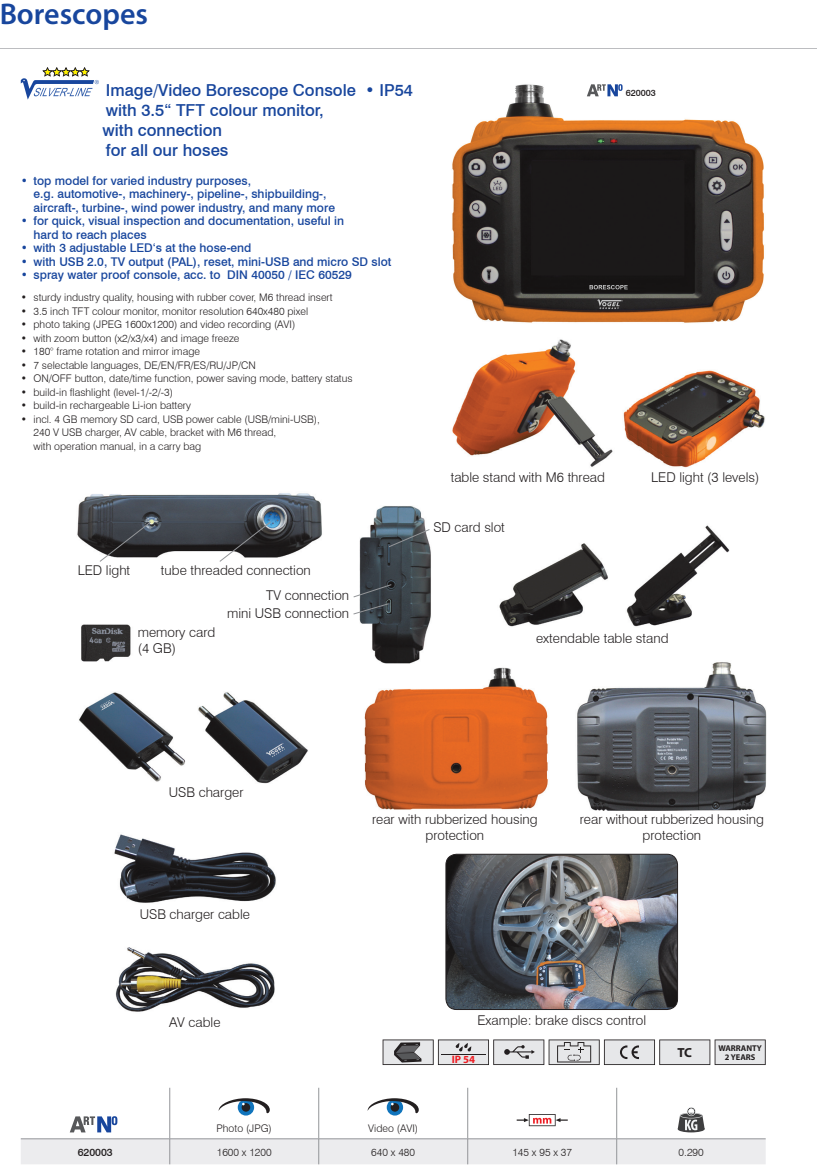
<style>
.page{position:relative;width:817px;height:1174px;background:#fff}
.page>*{position:absolute;margin:0;border:0;box-sizing:border-box;transform-origin:0 0}
.t1{font:600 30px "Myriad Pro";color:#18469d}
.t2{font:500 16.5px/19.8px "Swiss 721 BT";color:#18469d}
.t3{font:300 13.5px/16.2px "Swiss 721 BT";color:#231f20;text-align:center}
.t4{font:700 13.2px "Myriad Pro";color:#231f20}
.t5{font:500 12px/13.5px "Swiss 721 BT";color:#18469d}
.t6{font:700 10.8px "Myriad Pro";color:#ee1d23}
.t7{font:300 10.5px/13.5px "Swiss 721 BT";color:#231f20}
.t8{font:500 10.5px "Swiss 721 BT";color:#231f20}
.t9{font:500 9px "Swiss 721 BT";color:#231f20}
.t10{font:700 8.4px/8.6px "Myriad Pro";color:#231f20;text-align:center}
</style>
<div class="page">
<hr style="left:0;top:48px;width:816px;height:1px;background:#bcbdc0">
<svg style="left:382px;top:1039px;width:383px;height:25px;background:#ccccce"></svg>
<hr style="left:169px;top:1087px;width:1px;height:51px;background:#939598">
<hr style="left:318px;top:1087px;width:1px;height:51px;background:#939598">
<hr style="left:467px;top:1087px;width:1px;height:51px;background:#939598">
<hr style="left:616px;top:1087px;width:1px;height:51px;background:#939598">
<svg style="left:21px;top:1138px;width:744px;height:26px;background:#e8e8ea"></svg>
<svg style="left:70px;top:1116px;width:47px;height:16px"></svg>
<div style="left:238px;top:1098px;width:16px;height:17px;background:#1074bc;border-radius:50%"></div>
<svg style="left:218px;top:1098px;width:52px;height:16px"></svg>
<div style="left:386px;top:1098px;width:17px;height:17px;background:#1074bc;border-radius:50%"></div>
<svg style="left:367px;top:1098px;width:51px;height:16px"></svg>
<svg style="left:516px;top:1114px;width:51px;height:11px"></svg>
<svg style="left:677px;top:1125px;width:27px;height:7px"></svg>
<svg style="left:677px;top:1107px;width:27px;height:22px"></svg>
<svg style="left:21px;top:67px;width:78px;height:33px"></svg>
<img style="left:577px;top:662px;width:190px;height:149px">
<img style="left:364px;top:667px;width:184px;height:143px">
<img style="left:115px;top:947px;width:160px;height:65px">
<img style="left:452px;top:339px;width:161px;height:128px">
<img style="left:623px;top:370px;width:142px;height:98px">
<img style="left:446px;top:854px;width:231px;height:155px">
<div style="left:445px;top:853px;width:232px;height:156px;border:1px solid #231f20;border-radius:11px"></div>
<img style="left:81px;top:624px;width:50px;height:38px">
<img style="left:359px;top:506px;width:72px;height:157px">
<img style="left:626px;top:525px;width:103px;height:102px">
<img style="left:499px;top:543px;width:109px;height:84px">
<img style="left:77px;top:493px;width:245px;height:65px">
<img style="left:114px;top:834px;width:162px;height:69px">
<img style="left:452px;top:84px;width:312px;height:239px">
<img style="left:79px;top:692px;width:106px;height:90px">
<img style="left:198px;top:692px;width:110px;height:91px">
<svg style="left:586px;top:84px;width:36px;height:12px"></svg>
<svg style="left:388px;top:528px;width:42px;height:19px"></svg>
<svg style="left:353px;top:583px;width:39px;height:32px"></svg>
<svg style="left:99px;top:521px;width:52px;height:41px;background:#4f5054"></svg>
<svg style="left:219px;top:521px;width:52px;height:41px;background:#555659"></svg>
<h1 class="t1" style="left:0;top:-5px;width:150px">Borescopes</h1>
<h2 class="t2" style="left:102px;top:80px;width:312px">Image/Video Borescope Console • IP54 with 3.5“ TFT colour monitor,<br>with connection<br>for all our hoses</h2>
<p class="t5" style="left:34px;top:174px;width:303px;text-indent:-13px">• top model for varied industry purposes,<br>e.g. automotive-, machinery-, pipeline-, shipbuilding-, aircraft-, turbine-, wind power industry, and many more</p>
<p class="t5" style="left:34px;top:214px;width:312px;text-indent:-13px">• for quick, visual inspection and documentation, useful in hard to reach places</p>
<p class="t5" style="left:21px;top:241px;width:232px">• with 3 adjustable LED‘s at the hose-end</p>
<p class="t5" style="left:21px;top:255px;width:372px">• with USB 2.0, TV output (PAL), reset, mini-USB and micro SD slot</p>
<p class="t5" style="left:21px;top:268px;width:332px">• spray water proof console, acc. to DIN 40050 / IEC 60529</p>
<p class="t7" style="left:21px;top:290px;width:313px">• sturdy industry quality, housing with rubber cover, M6 thread insert</p>
<p class="t7" style="left:21px;top:304px;width:289px">• 3.5 inch TFT colour monitor, monitor resolution 640x480 pixel</p>
<p class="t7" style="left:21px;top:317px;width:276px">• photo taking (JPEG 1600x1200) and video recording (AVI)</p>
<p class="t7" style="left:21px;top:331px;width:220px">• with zoom button (x2/x3/x4) and image freeze</p>
<p class="t7" style="left:21px;top:344px;width:181px">• 180° frame rotation and mirror image</p>
<p class="t7" style="left:21px;top:358px;width:236px">• 7 selectable languages, DE/EN/FR/ES/RU/JP/CN</p>
<p class="t7" style="left:21px;top:371px;width:333px">• ON/OFF button, date/time function, power saving mode, battery status</p>
<p class="t7" style="left:21px;top:385px;width:154px">• build-in flashlight (level-1/-2/-3)</p>
<p class="t7" style="left:21px;top:398px;width:172px">• build-in rechargeable Li-ion battery</p>
<p class="t7" style="left:34px;top:412px;width:288px;text-indent:-13px">• incl. 4 GB memory SD card, USB power cable (USB/mini-USB),<br>240 V USB charger, AV cable, bracket with M6 thread,<br>with operation manual, in a carry bag</p>
<p class="t3" style="left:78px;top:561px;width:54px">LED light</p>
<p class="t3" style="left:161px;top:561px;width:151px">tube threaded connection</p>
<p class="t3" style="left:138px;top:624px;width:79px;text-align:left">memory card (4 GB)</p>
<p class="t3" style="left:227px;top:586px;width:123px;line-height:17.9px;text-align:right">TV connection<br>mini USB connection</p>
<p class="t9" style="left:625px;top:87px;width:32px">620003</p>
<p class="t3" style="left:450px;top:469px;width:156px">table stand with M6 thread</p>
<p class="t3" style="left:433px;top:519px;width:73px">SD card slot</p>
<p class="t3" style="left:650px;top:469px;width:110px">LED light (3 levels)</p>
<p class="t3" style="left:535px;top:629px;width:134px">extendable table stand</p>
<p class="t3" style="left:169px;top:784px;width:76px">USB charger</p>
<p class="t3" style="left:140px;top:906px;width:112px">USB charger cable</p>
<p class="t3" style="left:169px;top:1013px;width:53px">AV cable</p>
<p class="t3" style="left:372px;top:810px;width:167px">rear with rubberized housing protection</p>
<p class="t3" style="left:579px;top:810px;width:185px">rear without rubberized housing protection</p>
<p class="t3" style="left:477px;top:1011px;width:170px">Example: brake discs control</p>
<p class="t6" style="left:451px;top:1052px;width:25px">IP 54</p>
<p class="t4" style="left:677px;top:1043px;width:16px">TC</p>
<p class="t10" style="left:718px;top:1043px;width:45px">WARRANTY<br>2 YEARS</p>
<p class="t7" style="left:216px;top:1121px;width:57px">Photo (JPG)</p>
<p class="t7" style="left:368px;top:1121px;width:51px">Video (AVI)</p>
<p class="t8" style="left:78px;top:1145px;width:37px">620003</p>
<p class="t7" style="left:217px;top:1144px;width:56px">1600 x 1200</p>
<p class="t7" style="left:371px;top:1144px;width:45px">640 x 480</p>
<p class="t7" style="left:512px;top:1144px;width:61px">145 x 95 x 37</p>
<p class="t7" style="left:678px;top:1144px;width:27px">0.290</p>
</div>
